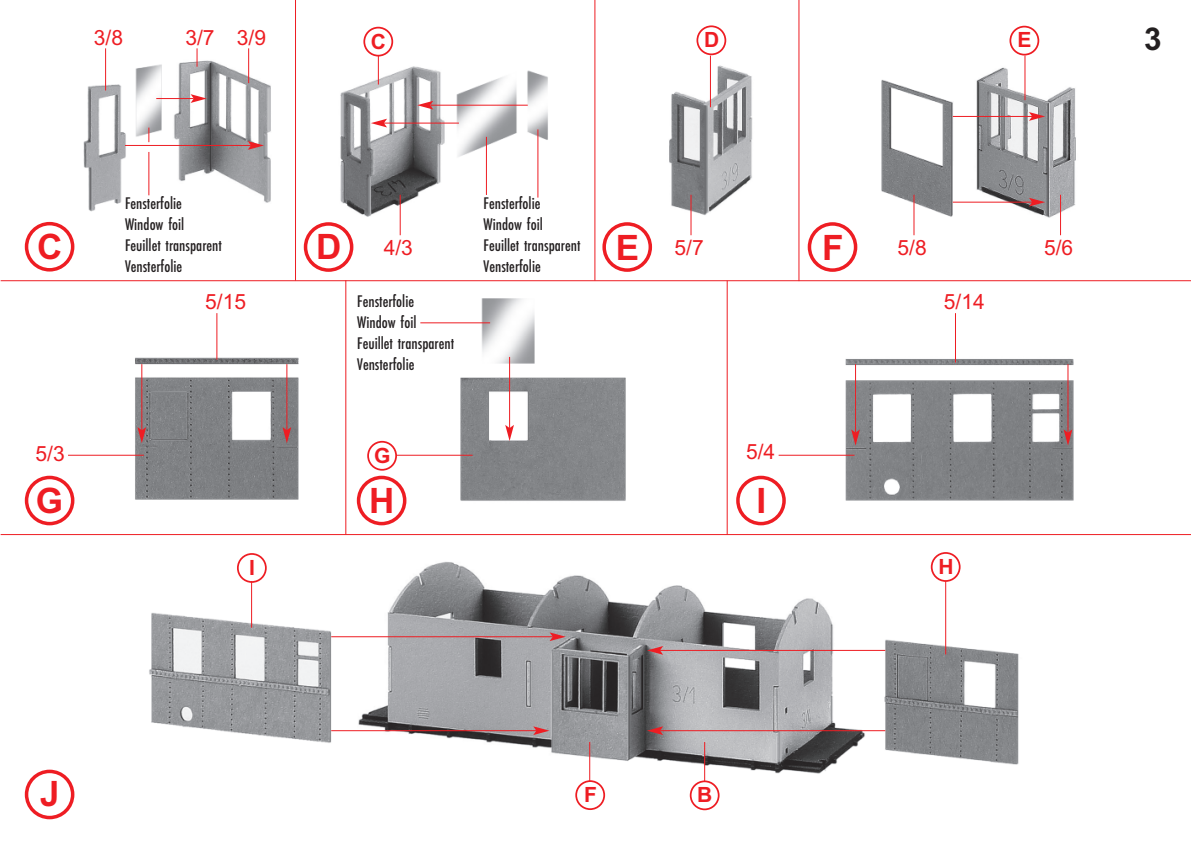
<style>
.page{position:relative;width:1191px;height:844px;background:#fff}
.page>*{position:absolute;margin:0;border:0;box-sizing:border-box;transform-origin:0 0}
.t1{font:700 35px "Arial";color:#ee1d23}
.t2{font:700 31.5px "Arial";color:#231f20}
.t3{font:21px "Arial";color:#ee1d23}
.t4{font:700 21px "Arial";color:#ee1d23}
.t5{font:17.5px/21px "Futura EF Medium Con";color:#231f20}
</style>
<div class="page">
<hr style="left:594px;top:0;width:1px;height:280px;background:#ee1d23">
<hr style="left:798px;top:0;width:1px;height:281px;background:#ee1d23">
<hr style="left:295px;top:0;width:1px;height:280px;background:#ee1d23">
<hr style="left:345px;top:280px;width:1px;height:254px;background:#ee1d23">
<hr style="left:726px;top:280px;width:1px;height:254px;background:#ee1d23">
<hr style="left:1px;top:280px;width:1190px;height:1px;background:#ee1d23">
<hr style="left:1px;top:534px;width:1190px;height:1px;background:#ee1d23">
<img style="left:149px;top:561px;width:870px;height:218px">
<img style="left:131px;top:354px;width:168px;height:146px">
<img style="left:457px;top:298px;width:169px;height:203px">
<img style="left:841px;top:359px;width:233px;height:142px">
<img style="left:83px;top:57px;width:188px;height:155px">
<img style="left:340px;top:66px;width:208px;height:154px">
<img style="left:669px;top:61px;width:84px;height:156px">
<img style="left:881px;top:64px;width:195px;height:156px">
<hr style="left:105px;top:48px;width:1px;height:42px;background:#ee1d23">
<hr style="left:216px;top:313px;width:1px;height:46px;background:#ee1d23">
<hr style="left:251px;top:581px;width:1px;height:46px;background:#ee1d23">
<hr style="left:945px;top:581px;width:1px;height:73px;background:#ee1d23">
<hr style="left:589px;top:741px;width:1px;height:40px;background:#ee1d23">
<hr style="left:704px;top:741px;width:1px;height:40px;background:#ee1d23">
<hr style="left:68px;top:454px;width:76px;height:1px;background:#ee1d23">
<hr style="left:955px;top:313px;width:1px;height:49px;background:#ee1d23">
<hr style="left:778px;top:454px;width:76px;height:1px;background:#ee1d23">
<hr style="left:397px;top:454px;width:75px;height:1px;background:#ee1d23">
<hr style="left:420px;top:322px;width:70px;height:1px;background:#ee1d23">
<hr style="left:710px;top:56px;width:1px;height:51px;background:#ee1d23">
<hr style="left:1024px;top:56px;width:1px;height:44px;background:#ee1d23">
<svg style="left:197px;top:48px;width:1px;height:19px"></svg>
<hr style="left:248px;top:48px;width:1px;height:35px;background:#ee1d23">
<hr style="left:400px;top:195px;width:1px;height:40px;background:#ee1d23">
<hr style="left:690px;top:195px;width:1px;height:40px;background:#ee1d23">
<hr style="left:913px;top:195px;width:1px;height:40px;background:#ee1d23">
<hr style="left:1060px;top:195px;width:1px;height:40px;background:#ee1d23">
<hr style="left:148px;top:152px;width:1px;height:43px;background:#ee1d23">
<hr style="left:486px;top:137px;width:1px;height:58px;background:#ee1d23">
<hr style="left:537px;top:129px;width:1px;height:68px;background:#ee1d23">
<svg style="left:148px;top:127px;width:1px;height:15px"></svg>
<hr style="left:156px;top:98px;width:38px;height:1px;background:#ee1d23">
<svg style="left:191px;top:94px;width:16px;height:9px"></svg>
<hr style="left:125px;top:145px;width:126px;height:1px;background:#ee1d23">
<svg style="left:248px;top:141px;width:16px;height:9px"></svg>
<hr style="left:384px;top:123px;width:75px;height:1px;background:#ee1d23">
<svg style="left:371px;top:119px;width:16px;height:8px"></svg>
<hr style="left:430px;top:105px;width:98px;height:1px;background:#ee1d23">
<svg style="left:417px;top:101px;width:16px;height:8px"></svg>
<hr style="left:331px;top:636px;width:221px;height:1px;background:#ee1d23">
<svg style="left:549px;top:632px;width:17px;height:9px"></svg>
<hr style="left:331px;top:730px;width:205px;height:1px;background:#ee1d23">
<svg style="left:533px;top:726px;width:16px;height:8px"></svg>
<hr style="left:660px;top:730px;width:225px;height:1px;background:#ee1d23">
<svg style="left:647px;top:726px;width:16px;height:8px"></svg>
<hr style="left:660px;top:649px;width:225px;height:1px;background:#ee1d23">
<svg style="left:647px;top:646px;width:16px;height:8px"></svg>
<hr style="left:952px;top:116px;width:80px;height:1px;background:#ee1d23">
<svg style="left:1029px;top:112px;width:16px;height:9px"></svg>
<hr style="left:952px;top:202px;width:80px;height:1px;background:#ee1d23">
<svg style="left:1029px;top:198px;width:16px;height:8px"></svg>
<hr style="left:509px;top:357px;width:1px;height:71px;background:#ee1d23">
<svg style="left:505px;top:425px;width:9px;height:16px"></svg>
<hr style="left:141px;top:364px;width:1px;height:66px;background:#ee1d23">
<svg style="left:137px;top:427px;width:9px;height:16px"></svg>
<hr style="left:286px;top:364px;width:1px;height:66px;background:#ee1d23">
<svg style="left:282px;top:427px;width:9px;height:16px"></svg>
<hr style="left:855px;top:364px;width:1px;height:68px;background:#ee1d23">
<svg style="left:851px;top:429px;width:9px;height:16px"></svg>
<hr style="left:1067px;top:364px;width:1px;height:68px;background:#ee1d23">
<svg style="left:1063px;top:429px;width:9px;height:16px"></svg>
<svg style="left:690px;top:780px;width:29px;height:30px"></svg>
<svg style="left:25px;top:222px;width:49px;height:49px"></svg>
<svg style="left:304px;top:222px;width:49px;height:50px"></svg>
<svg style="left:602px;top:222px;width:50px;height:50px"></svg>
<svg style="left:807px;top:222px;width:50px;height:50px"></svg>
<svg style="left:25px;top:475px;width:49px;height:50px"></svg>
<svg style="left:736px;top:475px;width:50px;height:50px"></svg>
<svg style="left:25px;top:769px;width:49px;height:50px"></svg>
<svg style="left:363px;top:27px;width:30px;height:57px"></svg>
<svg style="left:696px;top:25px;width:30px;height:30px"></svg>
<svg style="left:1009px;top:26px;width:30px;height:29px"></svg>
<svg style="left:575px;top:780px;width:30px;height:29px"></svg>
<svg style="left:357px;top:441px;width:49px;height:84px"></svg>
<svg style="left:930px;top:552px;width:30px;height:29px"></svg>
<svg style="left:237px;top:553px;width:30px;height:29px"></svg>
<p class="t3" style="left:94px;top:25px;width:31px">3/8</p>
<p class="t3" style="left:185px;top:25px;width:31px">3/7</p>
<p class="t3" style="left:237px;top:25px;width:31px">3/9</p>
<p class="t4" style="left:371px;top:29px;width:17px">C</p>
<p class="t4" style="left:704px;top:27px;width:17px">D</p>
<p class="t4" style="left:1017px;top:28px;width:16px">E</p>
<p class="t5" style="left:125px;top:193px;width:98px">Fensterfolie<br>Window foil<br>Feuillet transparent<br>Vensterfolie</p>
<p class="t5" style="left:483px;top:193px;width:98px">Fensterfolie<br>Window foil<br>Feuillet transparent<br>Vensterfolie</p>
<h1 class="t1" style="left:37px;top:226px;width:27px">C</h1>
<h1 class="t1" style="left:316px;top:227px;width:27px">D</h1>
<h1 class="t1" style="left:616px;top:227px;width:25px">E</h1>
<h1 class="t1" style="left:822px;top:227px;width:23px">F</h1>
<p class="t3" style="left:384px;top:235px;width:31px">4/3</p>
<p class="t3" style="left:674px;top:235px;width:31px">5/7</p>
<p class="t3" style="left:897px;top:235px;width:31px">5/8</p>
<p class="t3" style="left:1044px;top:235px;width:31px">5/6</p>
<p class="t3" style="left:36px;top:441px;width:31px">5/3</p>
<p class="t3" style="left:205px;top:290px;width:42px">5/15</p>
<p class="t5" style="left:357px;top:291px;width:98px">Fensterfolie<br>Window foil<br>Feuillet transparent<br>Vensterfolie</p>
<p class="t4" style="left:374px;top:443px;width:18px">G</p>
<p class="t3" style="left:746px;top:439px;width:31px">5/4</p>
<h1 class="t1" style="left:36px;top:480px;width:29px">G</h1>
<h1 class="t1" style="left:369px;top:480px;width:27px">H</h1>
<h1 class="t1" style="left:756px;top:480px;width:11px">I</h1>
<p class="t3" style="left:943px;top:290px;width:42px">5/14</p>
<p class="t4" style="left:249px;top:555px;width:7px">I</p>
<p class="t4" style="left:938px;top:554px;width:17px">H</p>
<h2 class="t2" style="left:1144px;top:20px;width:19px">3</h2>
<h1 class="t1" style="left:40px;top:773px;width:21px">J</h1>
<p class="t4" style="left:584px;top:782px;width:14px">F</p>
<p class="t4" style="left:697px;top:782px;width:17px">B</p>
</div>
